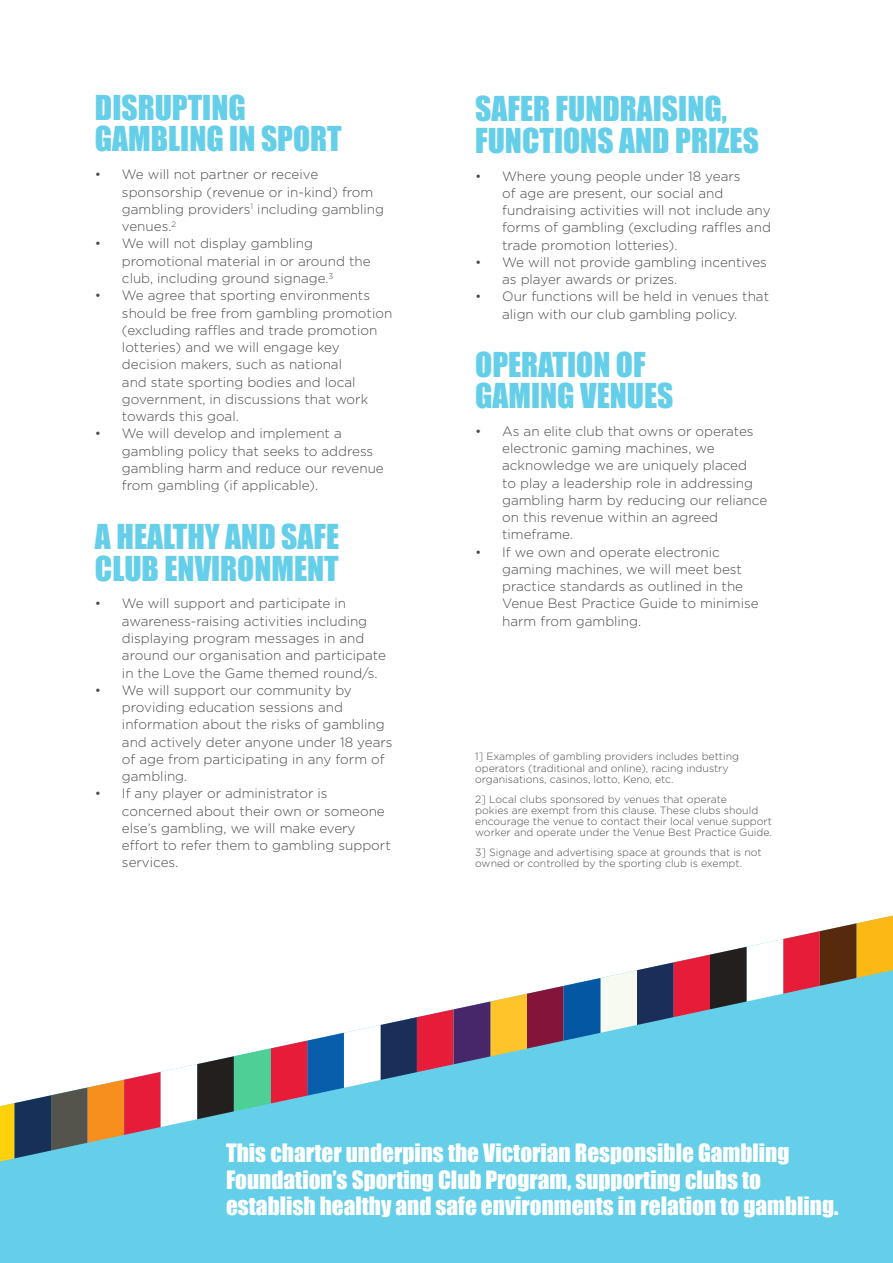
<style>
.page{position:relative;width:893px;height:1263px;background:#fff}
.page>*{position:absolute;margin:0;border:0;box-sizing:border-box;transform-origin:0 0}
.BG_A_head{font:31.5px/31.5px "Impact";color:#65cfe9}
.BG_bullets{font:31.5px/31.5px "Impact";color:#65cfe9}
.BG_A_head-2{font:23.25px/26.4px "Impact";color:#fff}
.t1{font:300 13.5px/17.2px "Gotham";color:#4b4c4d}
.BG_bullets-2{font:300 10.5px/11.2px "Gotham";color:#4b4c4d}
</style>
<div class="page">
<svg style="left:638px;top:915px;width:255px;height:55px"></svg>
<svg style="left:0;top:970px;width:893px;height:293px;fill:#65cfe9"></svg>
<p class="BG_bullets" style="left:95px;top:91px;width:248px">DISRUPTING<br>GAMBLING IN SPORT</p>
<p class="t1" style="left:122px;top:166px;width:264px;text-indent:-27px">• We will not partner or receive sponsorship (revenue or in-kind) from gambling providers<sup>1</sup> including gambling venues.<sup>2</sup></p>
<p class="t1" style="left:122px;top:235px;width:250px;text-indent:-27px">• We will not display gambling promotional material in or around the club, including ground signage.<sup>3</sup></p>
<p class="t1" style="left:122px;top:286px;width:272px;text-indent:-27px">• We agree that sporting environments should be free from gambling promotion (excluding raffles and trade promotion lotteries) and we will engage key decision makers, such as national<br>and state sporting bodies and local government, in discussions that work towards this goal.</p>
<p class="t1" style="left:122px;top:424px;width:263px;text-indent:-27px">• We will develop and implement a gambling policy that seeks to address gambling harm and reduce our revenue from gambling (if applicable).</p>
<p class="BG_A_head" style="left:95px;top:520px;width:246px">A HEALTHY AND SAFE<br>CLUB ENVIRONMENT</p>
<p class="t1" style="left:122px;top:595px;width:265px;text-indent:-27px">• We will support and participate in awareness-raising activities including displaying program messages in and around our organisation and participate in the Love the Game themed round/s.</p>
<p class="t1" style="left:122px;top:681px;width:272px;text-indent:-27px">• We will support our community by providing education sessions and information about the risks of gambling and actively deter anyone under 18 years of age from participating in any form of gambling.</p>
<p class="t1" style="left:122px;top:784px;width:270px;text-indent:-27px">• If any player or administrator is concerned about their own or someone else’s gambling, we will make every effort to refer them to gambling support services.</p>
<p class="BG_A_head" style="left:475px;top:92px;width:285px">SAFER FUNDRAISING,<br>FUNCTIONS AND PRIZES</p>
<p class="t1" style="left:502px;top:167px;width:270px;text-indent:-27px">• Where young people under 18 years<br>of age are present, our social and fundraising activities will not include any forms of gambling (excluding raffles and trade promotion lotteries).</p>
<p class="t1" style="left:502px;top:253px;width:266px;text-indent:-27px">• We will not provide gambling incentives as player awards or prizes.</p>
<p class="t1" style="left:475px;top:287px;width:295px;text-align:center">• Our functions will be held in venues that align with our club gambling policy.</p>
<p class="BG_A_head" style="left:475px;top:348px;width:200px">OPERATION OF<br>GAMING VENUES</p>
<p class="t1" style="left:502px;top:422px;width:267px;text-indent:-27px">• As an elite club that owns or operates electronic gaming machines, we acknowledge we are uniquely placed<br>to play a leadership role in addressing gambling harm by reducing our reliance on this revenue within an agreed timeframe.</p>
<p class="t1" style="left:502px;top:543px;width:258px;text-indent:-27px">• If we own and operate electronic gaming machines, we will meet best practice standards as outlined in the<br>Venue Best Practice Guide to minimise harm from gambling.</p>
<p class="BG_bullets-2" style="left:475px;top:751px;width:265px">1] Examples of gambling providers includes betting operators (traditional and online), racing industry organisations, casinos, lotto, Keno, etc.</p>
<p class="BG_bullets-2" style="left:475px;top:793px;width:298px">2] Local clubs sponsored by venues that operate<br>pokies are exempt from this clause. These clubs should encourage the venue to contact their local venue support worker and operate under the Venue Best Practice Guide.</p>
<p class="BG_bullets-2" style="left:475px;top:846px;width:288px">3] Signage and advertising space at grounds that is not owned or controlled by the sporting club is exempt.</p>
<p class="BG_A_head-2" style="left:226px;top:1139px;width:614px">This charter underpins the Victorian Responsible Gambling<br>Foundation’s Sporting Club Program, supporting clubs to establish healthy and safe environments in relation to gambling.</p>
</div>
